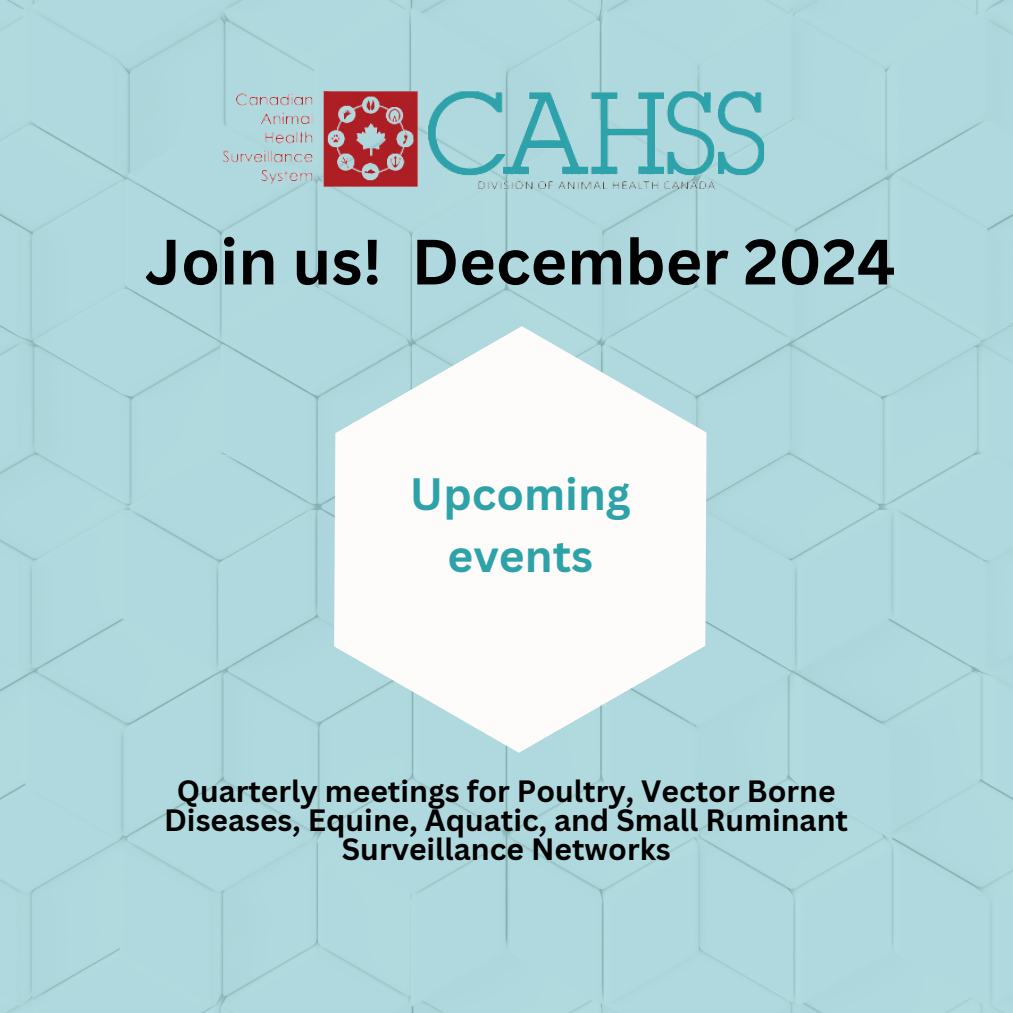
<style>
.page{position:relative;width:1013px;height:1013px;background:#fff}
.page>*{position:absolute;margin:0;border:0;box-sizing:border-box;transform-origin:0 0}
.t1{font:700 62.5px "Canva Sans";color:#000}
.t2{font:700 44.12px/61.8px "Canva Sans";color:#2ea2a9;text-align:center}
.t3{font:700 30px/29px "Canva Sans";color:#000;text-align:center}
</style>
<div class="page">
<div style="left:0;top:0;width:1012px;height:1012px;background:#afd9de"></div>
<svg style="left:334px;top:326px;width:372px;height:427px"></svg>
<img style="left:212px;top:82px;width:566px;height:114px">
<p class="t1" style="left:145px;top:218px;width:752px">Join us! December 2024</p>
<p class="t2" style="left:410px;top:462px;width:222px">Upcoming events</p>
<h1 class="t3" style="left:164px;top:776px;width:685px">Quarterly meetings for Poultry, Vector Borne<br>Diseases, Equine, Aquatic, and Small Ruminant<br>Surveillance Networks</h1>
</div>
